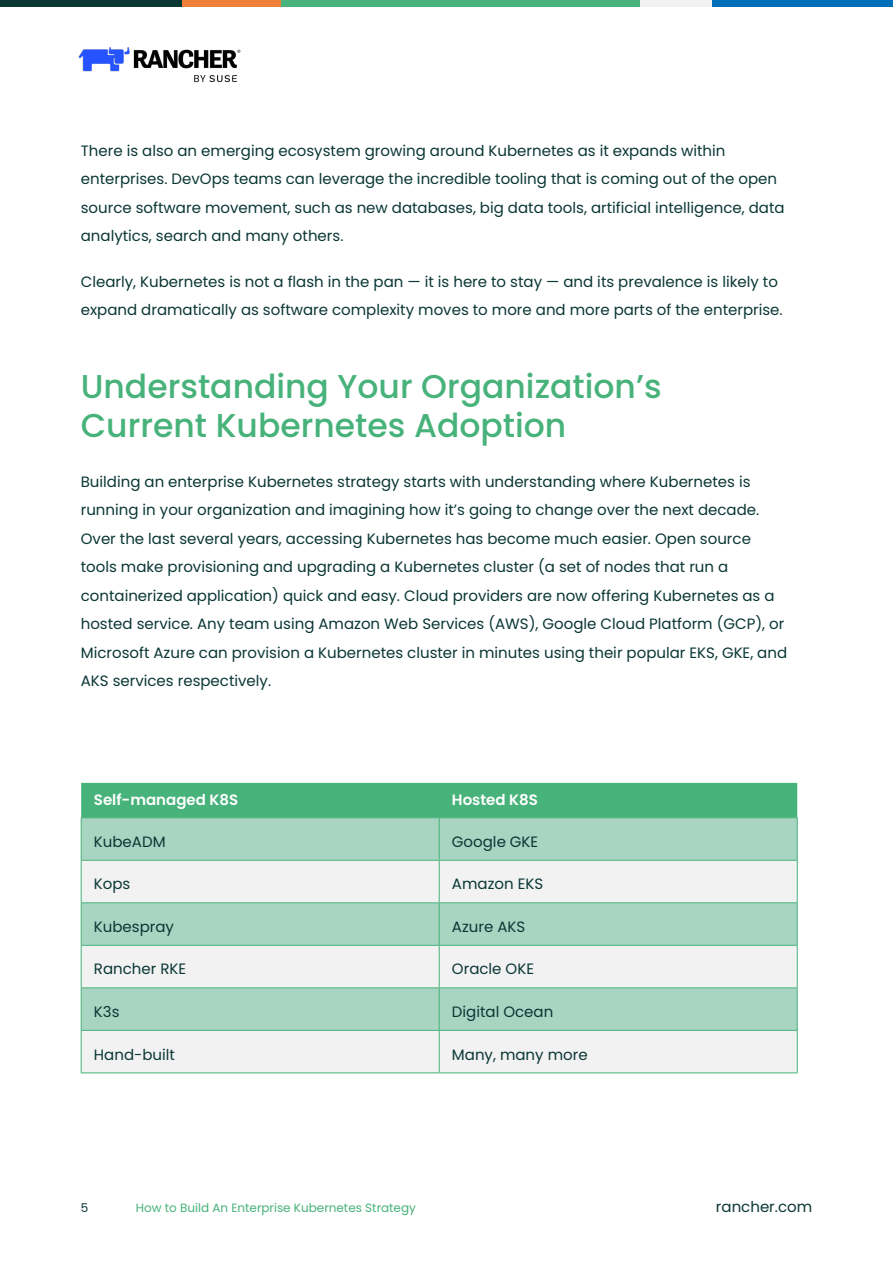
<style>
.page{position:relative;width:893px;height:1263px;background:#fff}
.page>*{position:absolute;margin:0;border:0;box-sizing:border-box;transform-origin:0 0}
.t1{font:500 33px/39.6px "Poppins";color:#47b27a}
.t2{font:15px/28.5px "Poppins";color:#0a3734}
.t3{font:600 15px "Poppins";color:#fff}
.t4{font:12px "Poppins";color:#47b27a}
.t5{font:12px "Poppins";color:#0a3734}
</style>
<div class="page">
<img style="left:78px;top:47px;width:163px;height:36px">
<div style="left:712px;top:0;width:181px;height:6px;background:#006eb7"></div>
<div style="left:640px;top:0;width:72px;height:6px;background:#f2f2f2"></div>
<div style="left:280px;top:0;width:360px;height:6px;background:#47b27a"></div>
<div style="left:182px;top:0;width:98px;height:6px;background:#f07f3c"></div>
<div style="left:0;top:0;width:182px;height:6px;background:#0a3734"></div>
<div style="left:81px;top:783px;width:716px;height:34px;background:#47b27a"></div>
<div style="left:82px;top:818px;width:715px;height:42px;background:#a7d5c2"></div>
<svg style="left:82px;top:861px;width:715px;height:211px;fill:#f2f2f2"></svg>
<hr style="left:81px;top:817px;width:358px;height:1px;background:#47b27a">
<hr style="left:81px;top:818px;width:1px;height:42px;background:#47b27a">
<hr style="left:439px;top:817px;width:359px;height:1px;background:#47b27a">
<hr style="left:439px;top:818px;width:1px;height:42px;background:#47b27a">
<hr style="left:797px;top:818px;width:1px;height:42px;background:#47b27a">
<hr style="left:81px;top:860px;width:358px;height:1px;background:#47b27a">
<hr style="left:81px;top:861px;width:1px;height:41px;background:#47b27a">
<hr style="left:439px;top:860px;width:359px;height:1px;background:#47b27a">
<hr style="left:439px;top:861px;width:1px;height:41px;background:#47b27a">
<hr style="left:797px;top:861px;width:1px;height:41px;background:#47b27a">
<hr style="left:81px;top:902px;width:358px;height:1px;background:#47b27a">
<hr style="left:81px;top:903px;width:1px;height:42px;background:#47b27a">
<hr style="left:439px;top:902px;width:359px;height:1px;background:#47b27a">
<hr style="left:439px;top:903px;width:1px;height:42px;background:#47b27a">
<hr style="left:797px;top:903px;width:1px;height:42px;background:#47b27a">
<hr style="left:81px;top:945px;width:358px;height:1px;background:#47b27a">
<hr style="left:81px;top:946px;width:1px;height:41px;background:#47b27a">
<hr style="left:439px;top:945px;width:359px;height:1px;background:#47b27a">
<hr style="left:439px;top:946px;width:1px;height:41px;background:#47b27a">
<hr style="left:797px;top:946px;width:1px;height:41px;background:#47b27a">
<hr style="left:81px;top:987px;width:358px;height:1px;background:#47b27a">
<hr style="left:81px;top:988px;width:1px;height:42px;background:#47b27a">
<hr style="left:439px;top:987px;width:359px;height:1px;background:#47b27a">
<hr style="left:439px;top:988px;width:1px;height:42px;background:#47b27a">
<hr style="left:797px;top:988px;width:1px;height:42px;background:#47b27a">
<hr style="left:81px;top:1030px;width:358px;height:1px;background:#47b27a">
<hr style="left:81px;top:1031px;width:1px;height:41px;background:#47b27a">
<hr style="left:439px;top:1030px;width:359px;height:1px;background:#47b27a">
<hr style="left:439px;top:1031px;width:1px;height:41px;background:#47b27a">
<hr style="left:797px;top:1031px;width:1px;height:41px;background:#47b27a">
<hr style="left:81px;top:1072px;width:358px;height:1px;background:#47b27a">
<hr style="left:439px;top:1072px;width:359px;height:1px;background:#47b27a">
<p class="t2" style="left:81px;top:136px;width:705px">There is also an emerging ecosystem growing around Kubernetes as it expands within enterprises. DevOps teams can leverage the incredible tooling that is coming out of the open source software movement, such as new databases, big data tools, artificial intelligence, data analytics, search and many others.</p>
<p class="t2" style="left:81px;top:267px;width:703px">Clearly, Kubernetes is not a flash in the pan — it is here to stay — and its prevalence is likely to expand dramatically as software complexity moves to more and more parts of the enterprise.</p>
<h1 class="t1" style="left:81px;top:366px;width:582px">Understanding Your Organization’s<br>Current Kubernetes Adoption</h1>
<p class="t2" style="left:81px;top:467px;width:708px">Building an enterprise Kubernetes strategy starts with understanding where Kubernetes is running in your organization and imagining how it’s going to change over the next decade.<br>Over the last several years, accessing Kubernetes has become much easier. Open source tools make provisioning and upgrading a Kubernetes cluster (a set of nodes that run a containerized application) quick and easy. Cloud providers are now offering Kubernetes as a hosted service. Any team using Amazon Web Services (AWS), Google Cloud Platform (GCP), or Microsoft Azure can provision a Kubernetes cluster in minutes using their popular EKS, GKE, and AKS services respectively.</p>
<p class="t3" style="left:94px;top:791px;width:146px">Self-managed K8S</p>
<p class="t3" style="left:452px;top:791px;width:88px">Hosted K8S</p>
<p class="t2" style="left:94px;top:827px;width:73px">KubeADM</p>
<p class="t2" style="left:452px;top:827px;width:88px">Google GKE</p>
<p class="t2" style="left:94px;top:870px;width:38px">Kops</p>
<p class="t2" style="left:452px;top:870px;width:93px">Amazon EKS</p>
<p class="t2" style="left:94px;top:912px;width:82px">Kubespray</p>
<p class="t2" style="left:452px;top:912px;width:75px">Azure AKS</p>
<p class="t2" style="left:94px;top:955px;width:94px">Rancher RKE</p>
<p class="t2" style="left:452px;top:955px;width:84px">Oracle OKE</p>
<p class="t2" style="left:94px;top:997px;width:27px">K3s</p>
<p class="t2" style="left:452px;top:997px;width:103px">Digital Ocean</p>
<p class="t2" style="left:94px;top:1040px;width:83px">Hand-built</p>
<p class="t2" style="left:452px;top:1040px;width:137px">Many, many more</p>
<p class="t5" style="left:81px;top:1200px;width:9px">5</p>
<p class="t4" style="left:136px;top:1200px;width:282px">How to Build An Enterprise Kubernetes Strategy</p>
<p class="t2" style="left:716px;top:1192px;width:98px">rancher.com</p>
</div>
